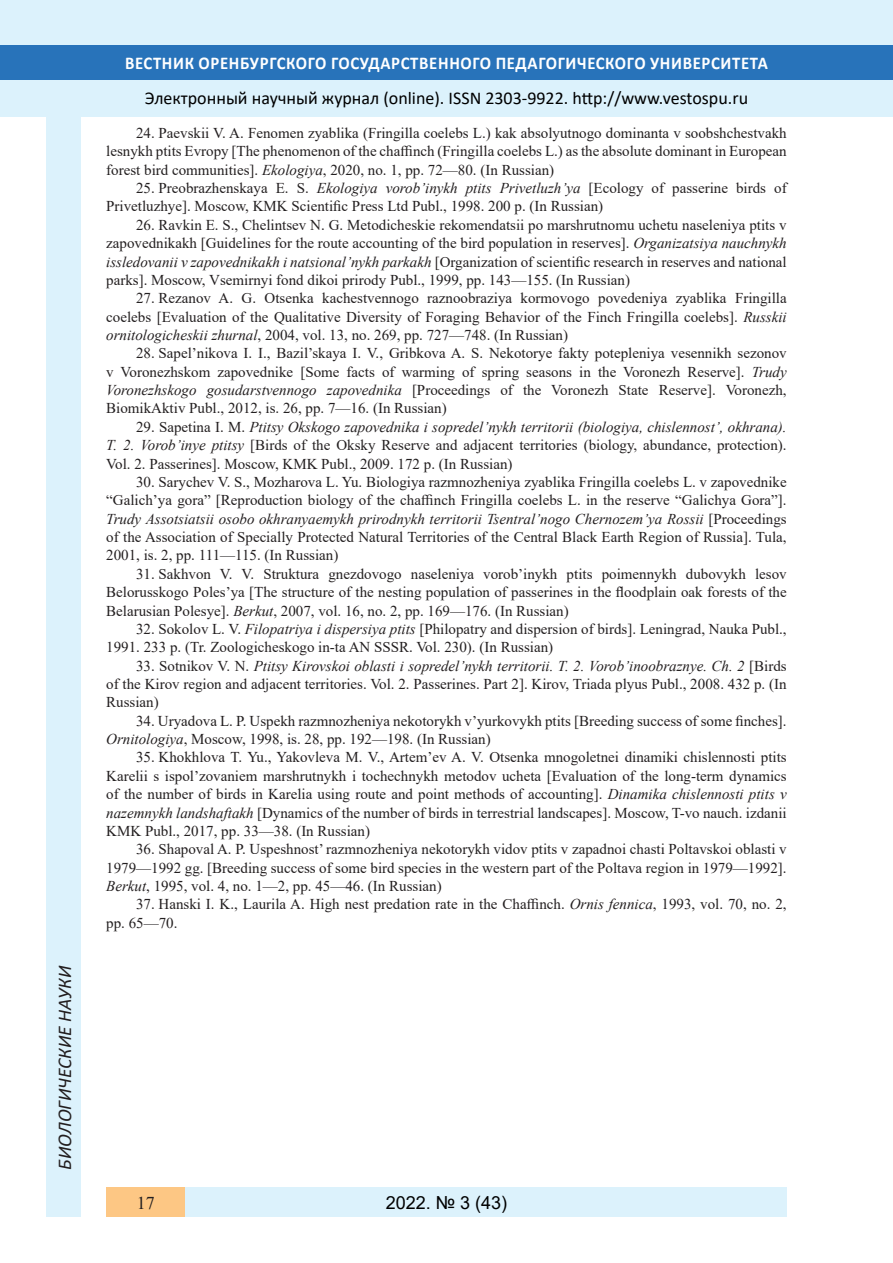
<style>
.page{position:relative;width:893px;height:1263px;background:#fff}
.page>*{position:absolute;margin:0;border:0;box-sizing:border-box;transform-origin:0 0}
.t1{font:italic 19.5px "Calibri";color:#231f20}
.t2{font:18px "Calibri";color:#000}
.t3{font:700 18px "Calibri";letter-spacing:.04em;color:#fff;scale:.93 1}
.t4{font:18px "Arial";color:#000}
.t5{font:18px "Times New Roman";color:#231f20}
.литература{font:15px/18.3px "Times New Roman";color:#231f20;text-align:justify}
.s1{font-style:italic}
</style>
<div class="page">
<div style="left:0;top:0;width:893px;height:116px;background:#dcf2fc"></div>
<div style="left:0;top:45px;width:893px;height:34px;background:#2873ba"></div>
<div style="left:47px;top:116px;width:34px;height:1101px;background:#dcf2fc"></div>
<div style="left:106px;top:1188px;width:681px;height:29px;background:#dcf2fc"></div>
<div style="left:106px;top:1188px;width:79px;height:29px;background:#fdc784"></div>
<h1 class="t1" style="left:51px;top:1170px;width:206px;rotate:-90deg">БИОЛОГИЧЕСКИЕ НАУКИ</h1>
<p class="t3" style="left:125px;top:50px;width:693px">ВЕСТНИК ОРЕНБУРГСКОГО ГОСУДАРСТВЕННОГО ПЕДАГОГИЧЕСКОГО УНИВЕРСИТЕТА</p>
<p class="t2" style="left:145px;top:85px;width:605px">Электронный научный журнал (online). ISSN 2303-9922. http://www.vestospu.ru</p>
<p class="литература" style="left:106px;top:123px;width:682px;text-indent:30px">24. Paevskii V. A. Fenomen zyablika (Fringilla coelebs L.) kak absolyutnogo dominanta v soobshchestvakh lesnykh ptits Evropy [The phenomenon of the chaffinch (Fringilla coelebs L.) as the absolute dominant in European forest bird communities]. <span class="s1">Ekologiya</span>, 2020, no. 1, pp. 72—80. (In Russian)</p>
<p class="литература" style="left:106px;top:178px;width:682px;text-indent:30px">25. Preobrazhenskaya E. S. <span class="s1">Ekologiya vorob’inykh ptits Privetluzh’ya</span> [Ecology of passerine birds of<br>Privetluzhyе]. Moscow, KMK Scientific Press Ltd Publ., 1998. 200 p. (In Russian)</p>
<p class="литература" style="left:106px;top:215px;width:682px;text-indent:30px">26. Ravkin E. S., Chelintsev N. G. Metodicheskie rekomendatsii po marshrutnomu uchetu naseleniya ptits v zapovednikakh [Guidelines for the route accounting of the bird population in reserves]. <span class="s1">Organizatsiya nauchnykh issledovanii v zapovednikakh i natsional’nykh parkakh</span> [Organization of scientific research in reserves and national parks]. Moscow, Vsemirnyi fond dikoi prirody Publ., 1999, pp. 143—155. (In Russian)</p>
<p class="литература" style="left:106px;top:289px;width:682px;text-indent:30px">27. Rezanov A. G. Otsenka kachestvennogo raznoobraziya kormovogo povedeniya zyablika Fringilla coelebs [Evaluation of the Qualitative Diversity of Foraging Behavior of the Finch Fringilla coelebs]. <span class="s1">Russkii ornitologicheskii zhurnal</span>, 2004, vol. 13, no. 269, pp. 727—748. (In Russian)</p>
<p class="литература" style="left:106px;top:344px;width:682px;text-indent:30px">28. Sapel’nikova I. I., Bazil’skaya I. V., Gribkova A. S. Nekotorye fakty potepleniya vesennikh sezonov v Voronezhskom zapovednike [Some facts of warming of spring seasons in the Voronezh Reserve]. <span class="s1">Trudy Voronezhskogo gosudarstvennogo zapovednika</span> [Proceedings of the Voronezh State Reserve]. Voronezh, BiomikAktiv Publ., 2012, is. 26, pp. 7—16. (In Russian)</p>
<p class="литература" style="left:106px;top:417px;width:682px;text-indent:30px">29. Sapetina I. M. <span class="s1">Ptitsy Okskogo zapovednika i sopredel’nykh territorii (biologiya, chislennost’, okhrana).<br>T. 2. Vorob’inye ptitsy</span> [Birds of the Oksky Reserve and adjacent territories (biology, abundance, protection).<br>Vol. 2. Passerines]. Moscow, KMK Publ., 2009. 172 p. (In Russian)</p>
<p class="литература" style="left:106px;top:472px;width:682px;text-indent:30px">30. Sarychev V. S., Mozharova L. Yu. Biologiya razmnozheniya zyablika Fringilla coelebs L. v zapovednike “Galich’ya gora” [Reproduction biology of the chaffinch Fringilla coelebs L. in the reserve “Galichya Gora”].<br><span class="s1">Trudy Assotsiatsii osobo okhranyaemykh prirodnykh territorii Tsentral’nogo Chernozem’ya Rossii</span> [Proceedings of the Association of Specially Protected Natural Territories of the Central Black Earth Region of Russia]. Tula, 2001, is. 2, pp. 111—115. (In Russian)</p>
<p class="литература" style="left:106px;top:564px;width:682px;text-indent:30px">31. Sakhvon V. V. Struktura gnezdovogo naseleniya vorob’inykh ptits poimennykh dubovykh lesov Belorusskogo Poles’ya [The structure of the nesting population of passerines in the floodplain oak forests of the Belarusian Polesye]. <span class="s1">Berkut</span>, 2007, vol. 16, no. 2, pp. 169—176. (In Russian)</p>
<p class="литература" style="left:106px;top:619px;width:682px;text-indent:30px">32. Sokolov L. V. <span class="s1">Filopatriya i dispersiya ptits</span> [Philopatry and dispersion of birds]. Leningrad, Nauka Publ.,<br>1991. 233 p. (Tr. Zoologicheskogo in-ta AN SSSR. Vol. 230). (In Russian)</p>
<p class="литература" style="left:106px;top:656px;width:682px;text-indent:30px">33. Sotnikov V. N. <span class="s1">Ptitsy Kirovskoi oblasti i sopredel’nykh territorii. T. 2. Vorob’inoobraznye. Ch. 2</span> [Birds of the Kirov region and adjacent territories. Vol. 2. Passerines. Part 2]. Kirov, Triada plyus Publ., 2008. 432 p. (In Russian)</p>
<p class="литература" style="left:106px;top:711px;width:682px;text-indent:30px">34. Uryadova L. P. Uspekh razmnozheniya nekotorykh v’yurkovykh ptits [Breeding success of some finches].<br><span class="s1">Ornitologiya</span>, Moscow, 1998, is. 28, pp. 192—198. (In Russian)</p>
<p class="литература" style="left:106px;top:748px;width:682px;text-indent:30px">35. Khokhlova T. Yu., Yakovleva M. V., Artem’ev A. V. Otsenka mnogoletnei dinamiki chislennosti ptits Karelii s ispol’zovaniem marshrutnykh i tochechnykh metodov ucheta [Evaluation of the long-term dynamics of the number of birds in Karelia using route and point methods of accounting]. <span class="s1">Dinamika chislennosti ptits v nazemnykh landshaftakh</span> [Dynamics of the number of birds in terrestrial landscapes]. Moscow, T-vo nauch. izdanii KMK Publ., 2017, pp. 33—38. (In Russian)</p>
<p class="литература" style="left:106px;top:840px;width:682px;text-indent:30px">36. Shapoval A. P. Uspeshnost’ razmnozheniya nekotorykh vidov ptits v zapadnoi chasti Poltavskoi oblasti v 1979—1992 gg. [Breeding success of some bird species in the western part of the Poltava region in 1979—1992].<br><span class="s1">Berkut</span>, 1995, vol. 4, no. 1—2, pp. 45—46. (In Russian)</p>
<p class="литература" style="left:106px;top:895px;width:682px;text-indent:30px">37. Hanski I. K., Laurila A. High nest predation rate in the Chaffinch. <span class="s1">Ornis fennica</span>, 1993, vol. 70, no. 2, pp. 65—70.</p>
<p class="t5" style="left:137px;top:1190px;width:19px">17</p>
<p class="t4" style="left:386px;top:1190px;width:123px">2022. № 3 (43)</p>
</div>
